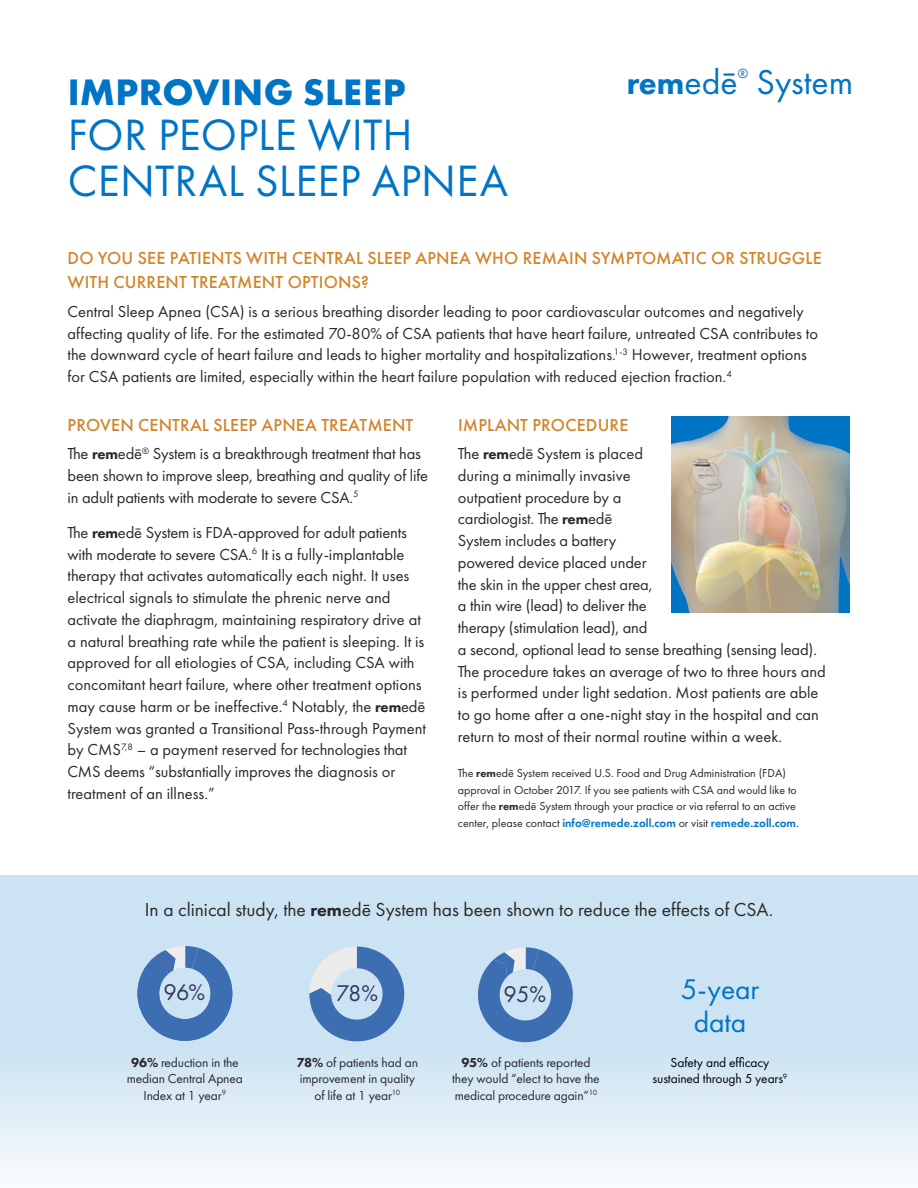
<style>
.page{position:relative;width:918px;height:1188px;background:#fff}
.page>*{position:absolute;margin:0;border:0;box-sizing:border-box;transform-origin:0 0}
.t1{font:45.6px/45.6px "Futura PT";letter-spacing:.005em;color:#0074c5}
.t2{font:700 38.25px "Futura PT";letter-spacing:.01em;color:#0074c5}
.t3{font:35.85px "Futura PT";color:#0074c5}
.t4{font:800 32.85px "Futura PT";color:#0074c5}
.t5{font:29.55px/32.5px "Futura PT";letter-spacing:-.005em;color:#0074c5;text-align:center}
.t6{font:23.55px "Futura PT";color:#2f395f}
.t7{font:19.5px "Futura PT";color:#292929}
.t8{font:500 18px/24px "Futura PT";letter-spacing:.01em;color:#d38429}
.t9{font:16.5px/21.8px "Futura PT";color:#292929}
.t10{font:13.95px "Futura PT";color:#0074c5}
.t11{font:13.5px/16.5px "Futura PT";letter-spacing:-.01em;color:#292929;text-align:center}
.t12{font:13.5px/16.5px "Futura PT";letter-spacing:-.01em;color:#000;text-align:center}
.t13{font:12px/16.5px "Futura PT";color:#292929}
.s1{font-weight:400;font-size:35.85px}
.s2{font-weight:800;font-size:15px}
.s3{font-weight:800;font-size:11.25px}
.s4{font-weight:600;color:#0074c5}
.s5{color:#000}
.s6{font-weight:800;font-size:18px}
.s7{font-weight:800}
</style>
<div class="page">
<div style="left:0;top:875px;width:918px;height:313px;background:linear-gradient(to bottom,#c1ddf0,#ebf4fa)"></div>
<svg style="left:137px;top:946px;width:95px;height:95px;background:#81a5cf"></svg>
<svg style="left:309px;top:946px;width:99px;height:101px;background:#99b7d9"></svg>
<svg style="left:478px;top:947px;width:97px;height:96px;background:#85a8d1"></svg>
<img style="left:672px;top:417px;width:178px;height:196px">
<h2 class="t2" style="left:68px;top:67px;width:340px">IMPROVING SLEEP</h2>
<h1 class="t1" style="left:68px;top:112px;width:442px">FOR PEOPLE WITH<br>CENTRAL SLEEP APNEA</h1>
<h3 class="t4" style="left:627px;top:63px;width:113px">rem<span class="s1">edē</span></h3>
<p class="t10" style="left:738px;top:66px;width:12px">®</p>
<h3 class="t3" style="left:757px;top:61px;width:98px">System</h3>
<p class="t8" style="left:68px;top:246px;width:756px">DO YOU SEE PATIENTS WITH CENTRAL SLEEP APNEA WHO REMAIN SYMPTOMATIC OR STRUGGLE<br>WITH CURRENT TREATMENT OPTIONS?</p>
<p class="t9" style="left:67px;top:300px;width:752px">Central Sleep Apnea (CSA) is a serious breathing disorder leading to poor cardiovascular outcomes and negatively affecting quality of life. For the estimated 70-80% of CSA patients that have heart failure, untreated CSA contributes to the downward cycle of heart failure and leads to higher mortality and hospitalizations.<sup>1-3</sup> However, treatment options for CSA patients are limited, especially within the heart failure population with reduced ejection fraction.<sup>4</sup></p>
<p class="t8" style="left:68px;top:413px;width:347px">PROVEN CENTRAL SLEEP APNEA TREATMENT</p>
<p class="t9" style="left:68px;top:443px;width:362px">The <span class="s2">rem</span>edē<sup>®</sup> System is a breakthrough treatment that has been shown to improve sleep, breathing and quality of life in adult patients with moderate to severe CSA.<sup>5</sup></p>
<p class="t9" style="left:67px;top:521px;width:360px">The <span class="s2">rem</span>edē System is FDA-approved for adult patients with moderate to severe CSA.<sup>6</sup> It is a fully-implantable therapy that activates automatically each night. It uses electrical signals to stimulate the phrenic nerve and activate the diaphragm, maintaining respiratory drive at a natural breathing rate while the patient is sleeping. It is approved for all etiologies of CSA, including CSA with concomitant heart failure, where other treatment options may cause harm or be ineffective.<sup>4</sup> Notably, the <span class="s2">rem</span>edē System was granted a Transitional Pass-through Payment by CMS<sup>7,8</sup> – a payment reserved for technologies that CMS deems “substantially improves the diagnosis or treatment of an illness.”</p>
<p class="t8" style="left:458px;top:413px;width:172px">IMPLANT PROCEDURE</p>
<p class="t9" style="left:458px;top:443px;width:370px">The <span class="s2">rem</span>edē System is placed<br>during a minimally invasive<br>outpatient procedure by a<br>cardiologist. The <span class="s2">rem</span>edē<br>System includes a battery<br>powered device placed under<br>the skin in the upper chest area,<br>a thin wire (lead) to deliver the<br>therapy (stimulation lead), and<br>a second, optional lead to sense breathing (sensing lead).<br>The procedure takes an average of two to three hours and is performed under light sedation. Most patients are able to go home after a one-night stay in the hospital and can return to most of their normal routine within a week.</p>
<p class="t13" style="left:458px;top:765px;width:342px">The <span class="s3">rem</span>edē System received U.S. Food and Drug Administration (FDA) approval in October 2017. If you see patients with CSA and would like to offer the <span class="s3">rem</span>edē System through your practice or via referral to an active center, please contact <span class="s4">info@remede.zoll.com</span> or visit <span class="s4">remede.zoll.com</span><span class="s5">.</span></p>
<p class="t7" style="left:145px;top:898px;width:630px">In a clinical study, the <span class="s6">rem</span>edē System has been shown to reduce the effects of CSA.</p>
<h3 class="t6" style="left:163px;top:978px;width:43px">96%</h3>
<p class="t11" style="left:127px;top:1054px;width:118px"><span class="s7">96%</span> reduction in the median Central Apnea<br>Index at 1 year<sup>9</sup></p>
<h3 class="t6" style="left:336px;top:979px;width:44px">78%</h3>
<p class="t11" style="left:297px;top:1054px;width:123px"><span class="s7">78%</span> of patients had an improvement in quality of life at 1 year<sup>10</sup></p>
<h3 class="t6" style="left:504px;top:980px;width:44px">95%</h3>
<p class="t11" style="left:452px;top:1054px;width:149px"><span class="s7">95%</span> of patients reported they would “elect to have the medical procedure again”<sup>10</sup></p>
<h3 class="t5" style="left:681px;top:973px;width:80px">5-year data</h3>
<p class="t12" style="left:653px;top:1054px;width:136px">Safety and efficacy sustained through 5 years<sup>9</sup></p>
</div>
